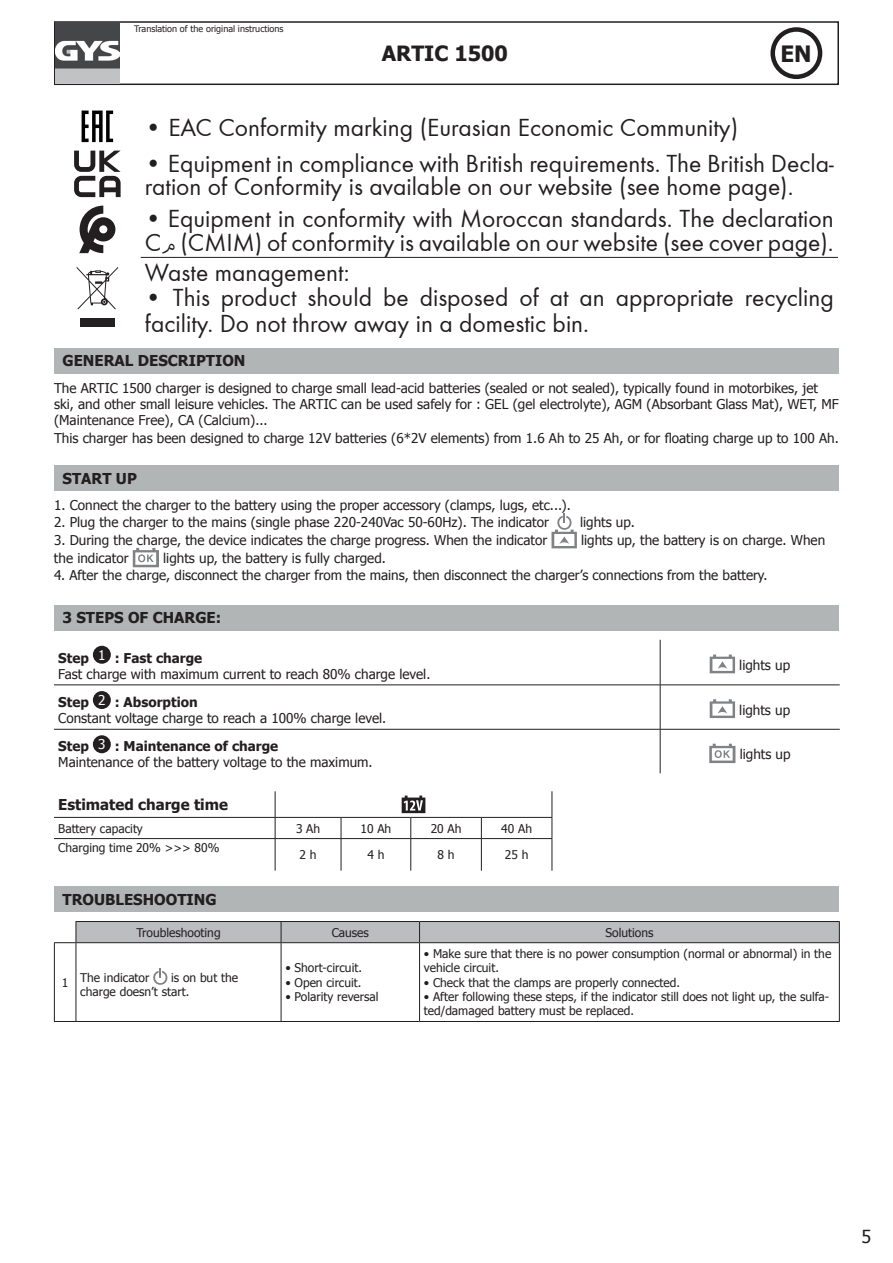
<style>
.page{position:relative;width:893px;height:1263px;background:#fff}
.page>*{position:absolute;margin:0;border:0;box-sizing:border-box;transform-origin:0 0}
.t1{font:25.5px/22.5px "Futura";color:#231f20}
.t2{font:700 22.5px "Tahoma";color:#231f20}
.t3{font:700 21px "Tahoma";color:#231f20}
.t4{font:18px "Tahoma";color:#231f20}
.t5{font:700 15px "Tahoma";color:#231f20}
.t6{font:13.5px/16.2px "Tahoma";color:#231f20}
.t7{font:12px/14.4px "Tahoma";color:#231f20}
.t8{font:9px "Tahoma";color:#231f20}
.s1{font-family:"Myriad Arabic"}
.s2{font-weight:700}
.s3{color:#fff}
</style>
<div class="page">
<div style="left:54px;top:21px;width:785px;height:64px;border:2px solid #231f20"></div>
<img style="left:55px;top:23px;width:64px;height:61px">
<div style="left:770px;top:27px;width:52px;height:52px;border:4px solid #231f20;border-radius:50%"></div>
<hr style="left:141px;top:257px;width:697px;height:1px;background:#231f20">
<svg style="left:82px;top:111px;width:31px;height:31px"></svg>
<svg style="left:74px;top:151px;width:47px;height:46px"></svg>
<svg style="left:79px;top:206px;width:36px;height:47px"></svg>
<div style="left:80px;top:318px;width:35px;height:9px;background:#231f20"></div>
<svg style="left:77px;top:267px;width:41px;height:42px"></svg>
<div style="left:54px;top:348px;width:784px;height:25px;background:#b2b5b5"></div>
<div style="left:54px;top:465px;width:784px;height:26px;background:#b2b5b5"></div>
<svg style="left:551px;top:513px;width:26px;height:35px"></svg>
<svg style="left:133px;top:548px;width:26px;height:19px"></svg>
<div style="left:54px;top:605px;width:784px;height:25px;background:#b2b5b5"></div>
<hr style="left:54px;top:685px;width:606px;height:1px;background:#231f20">
<hr style="left:660px;top:685px;width:180px;height:1px;background:#231f20">
<hr style="left:54px;top:729px;width:606px;height:1px;background:#231f20">
<hr style="left:660px;top:729px;width:180px;height:1px;background:#231f20">
<hr style="left:660px;top:640px;width:1px;height:45px;background:#231f20">
<hr style="left:660px;top:685px;width:1px;height:44px;background:#231f20">
<hr style="left:660px;top:729px;width:1px;height:44px;background:#231f20">
<div style="left:93px;top:646px;width:18px;height:18px;background:#231f20;border-radius:50%"></div>
<svg style="left:710px;top:654px;width:25px;height:19px"></svg>
<div style="left:93px;top:691px;width:18px;height:18px;background:#231f20;border-radius:50%"></div>
<svg style="left:710px;top:699px;width:25px;height:19px"></svg>
<div style="left:93px;top:735px;width:18px;height:18px;background:#231f20;border-radius:50%"></div>
<svg style="left:709px;top:744px;width:26px;height:19px"></svg>
<hr style="left:54px;top:817px;width:221px;height:1px;background:#231f20">
<hr style="left:275px;top:817px;width:66px;height:1px;background:#231f20">
<svg style="left:275px;top:791px;width:1px;height:47px"></svg>
<hr style="left:341px;top:817px;width:70px;height:1px;background:#231f20">
<svg style="left:341px;top:817px;width:1px;height:21px"></svg>
<hr style="left:411px;top:817px;width:70px;height:1px;background:#231f20">
<hr style="left:481px;top:817px;width:71px;height:1px;background:#231f20">
<svg style="left:481px;top:817px;width:1px;height:21px"></svg>
<svg style="left:552px;top:791px;width:1px;height:47px"></svg>
<hr style="left:54px;top:838px;width:221px;height:1px;background:#231f20">
<hr style="left:275px;top:838px;width:66px;height:1px;background:#231f20">
<hr style="left:275px;top:839px;width:1px;height:32px;background:#231f20">
<hr style="left:341px;top:838px;width:70px;height:1px;background:#231f20">
<hr style="left:341px;top:839px;width:1px;height:32px;background:#231f20">
<hr style="left:411px;top:838px;width:70px;height:1px;background:#231f20">
<hr style="left:411px;top:839px;width:1px;height:32px;background:#231f20">
<hr style="left:481px;top:838px;width:71px;height:1px;background:#231f20">
<hr style="left:481px;top:839px;width:1px;height:32px;background:#231f20">
<hr style="left:552px;top:839px;width:1px;height:32px;background:#231f20">
<svg style="left:402px;top:795px;width:23px;height:43px"></svg>
<div style="left:54px;top:886px;width:784px;height:26px;background:#b2b5b5"></div>
<svg style="left:54px;top:921px;width:786px;height:22px;background:#b6b6b9"></svg>
<hr style="left:54px;top:943px;width:1px;height:78px;background:#231f20">
<hr style="left:76px;top:942px;width:205px;height:1px;background:#231f20">
<hr style="left:76px;top:943px;width:1px;height:78px;background:#231f20">
<hr style="left:281px;top:942px;width:139px;height:1px;background:#231f20">
<hr style="left:281px;top:943px;width:1px;height:78px;background:#231f20">
<hr style="left:420px;top:942px;width:420px;height:1px;background:#231f20">
<hr style="left:419px;top:943px;width:1px;height:78px;background:#231f20">
<hr style="left:839px;top:943px;width:1px;height:78px;background:#231f20">
<svg style="left:54px;top:1021px;width:22px;height:1px"></svg>
<hr style="left:76px;top:1021px;width:205px;height:1px;background:#231f20">
<hr style="left:281px;top:1021px;width:139px;height:1px;background:#231f20">
<hr style="left:420px;top:1021px;width:420px;height:1px;background:#231f20">
<svg style="left:153px;top:968px;width:15px;height:17px"></svg>
<p class="t8" style="left:134px;top:23px;width:151px">Translation of the original instructions</p>
<h3 class="t3" style="left:382px;top:39px;width:128px">ARTIC 1500</h3>
<h2 class="t2" style="left:780px;top:38px;width:33px">EN</h2>
<h1 class="t1" style="left:145px;top:116px;width:595px">• EAC Conformity marking (Eurasian Economic Community)</h1>
<h1 class="t1" style="left:145px;top:152px;width:690px">• Equipment in compliance with British requirements. The British Decla&shy;ration of Conformity is available on our website (see home page).</h1>
<h1 class="t1" style="left:145px;top:206px;width:690px;line-height:24px">• Equipment in conformity with Moroccan standards. The declaration<br>C<span class="s1">م</span> )CMIM) of conformity is available on our website (see cover page).</h1>
<h1 class="t1" style="left:145px;top:261px;width:206px">Waste management:</h1>
<h1 class="t1" style="left:145px;top:285px;width:690px;line-height:25.5px">• This product should be disposed of at an appropriate recycling facility. Do not throw away in a domestic bin.</h1>
<p class="t5" style="left:63px;top:350px;width:184px">GENERAL DESCRIPTION</p>
<p class="t6" style="left:54px;top:379px;width:786px">The ARTIC 1500 charger is designed to charge small lead-acid batteries (sealed or not sealed), typically found in motorbikes, jet ski, and other small leisure vehicles. The ARTIC can be used safely for : GEL (gel electrolyte), AGM (Absorbant Glass Mat), WET, MF (Maintenance Free), CA (Calcium)...</p>
<p class="t6" style="left:54px;top:430px;width:786px">This charger has been designed to charge 12V batteries (6*2V elements) from 1.6 Ah to 25 Ah, or for floating charge up to 100 Ah.</p>
<p class="t5" style="left:63px;top:468px;width:76px">START UP</p>
<p class="t6" style="left:54px;top:496px;width:518px">1. Connect the charger to the battery using the proper accessory (clamps, lugs, etc...).</p>
<p class="t6" style="left:54px;top:513px;width:496px">2. Plug the charger to the mains (single phase 220-240Vac 50-60Hz). The indicator</p>
<p class="t6" style="left:580px;top:513px;width:56px">lights up.</p>
<p class="t6" style="left:54px;top:532px;width:495px">3. During the charge, the device indicates the charge progress. When the indicator</p>
<p class="t6" style="left:581px;top:532px;width:246px">lights up, the battery is on charge. When</p>
<p class="t6" style="left:54px;top:550px;width:76px">the indicator</p>
<p class="t6" style="left:163px;top:550px;width:224px">lights up, the battery is fully charged.</p>
<p class="t6" style="left:54px;top:566px;width:715px">4. After the charge, disconnect the charger from the mains, then disconnect the charger’s connections from the battery.</p>
<p class="t5" style="left:63px;top:607px;width:160px">3 STEPS OF CHARGE:</p>
<p class="t6" style="left:58px;top:649px;width:374px"><span class="s2">Step</span> <sup>1</sup> <span class="s2">: Fast charge<br></span>Fast charge with maximum current to reach 80% charge level.</p>
<p class="t6" style="left:739px;top:656px;width:52px">lights up</p>
<p class="t6" style="left:58px;top:693px;width:330px"><span class="s2">Step</span> <span class="s3">2</span> <span class="s2">: Absorption<br></span>Constant voltage charge to reach a 100% charge level.</p>
<p class="t6" style="left:739px;top:701px;width:52px">lights up</p>
<p class="t6" style="left:58px;top:737px;width:316px"><span class="s2">Step</span> <span class="s3">3</span> <span class="s2">: Maintenance of charge<br></span>Maintenance of the battery voltage to the maximum.</p>
<p class="t6" style="left:740px;top:745px;width:52px">lights up</p>
<p class="t5" style="left:58px;top:794px;width:171px">Estimated charge time</p>
<p class="t7" style="left:58px;top:820px;width:86px">Battery capacity</p>
<p class="t7" style="left:296px;top:820px;width:26px">3 Ah</p>
<p class="t7" style="left:361px;top:820px;width:32px">10 Ah</p>
<p class="t7" style="left:431px;top:820px;width:32px">20 Ah</p>
<p class="t7" style="left:501px;top:820px;width:32px">40 Ah</p>
<p class="t7" style="left:58px;top:840px;width:163px">Charging time 20% &gt;&gt;&gt; 80%</p>
<p class="t7" style="left:300px;top:847px;width:19px">2 h</p>
<p class="t7" style="left:367px;top:847px;width:19px">4 h</p>
<p class="t7" style="left:438px;top:847px;width:19px">8 h</p>
<p class="t7" style="left:505px;top:847px;width:25px">25 h</p>
<p class="t5" style="left:63px;top:889px;width:156px">TROUBLESHOOTING</p>
<p class="t7" style="left:136px;top:924px;width:86px">Troubleshooting</p>
<p class="t7" style="left:332px;top:924px;width:39px">Causes</p>
<p class="t7" style="left:605px;top:924px;width:49px">Solutions</p>
<p class="t7" style="left:62px;top:970px;width:89px">1 The indicator</p>
<p class="t7" style="left:424px;top:946px;width:409px">• Make sure that there is no power consumption (normal or abnormal) in the vehicle circuit.</p>
<p class="t7" style="left:424px;top:974px;width:258px">• Check that the clamps are properly connected.</p>
<p class="t7" style="left:424px;top:989px;width:407px">• After following these steps, if the indicator still does not light up, the sulfa&shy;ted/damaged battery must be replaced.</p>
<p class="t7" style="left:285px;top:960px;width:78px">• Short-circuit.</p>
<p class="t7" style="left:285px;top:974px;width:78px">• Open circuit.</p>
<p class="t7" style="left:285px;top:989px;width:95px">• Polarity reversal</p>
<p class="t7" style="left:80px;top:970px;width:159px;text-indent:91px">is on but the charge doesn’t start.</p>
<h3 class="t4" style="left:861px;top:1224px;width:11px">5</h3>
</div>
